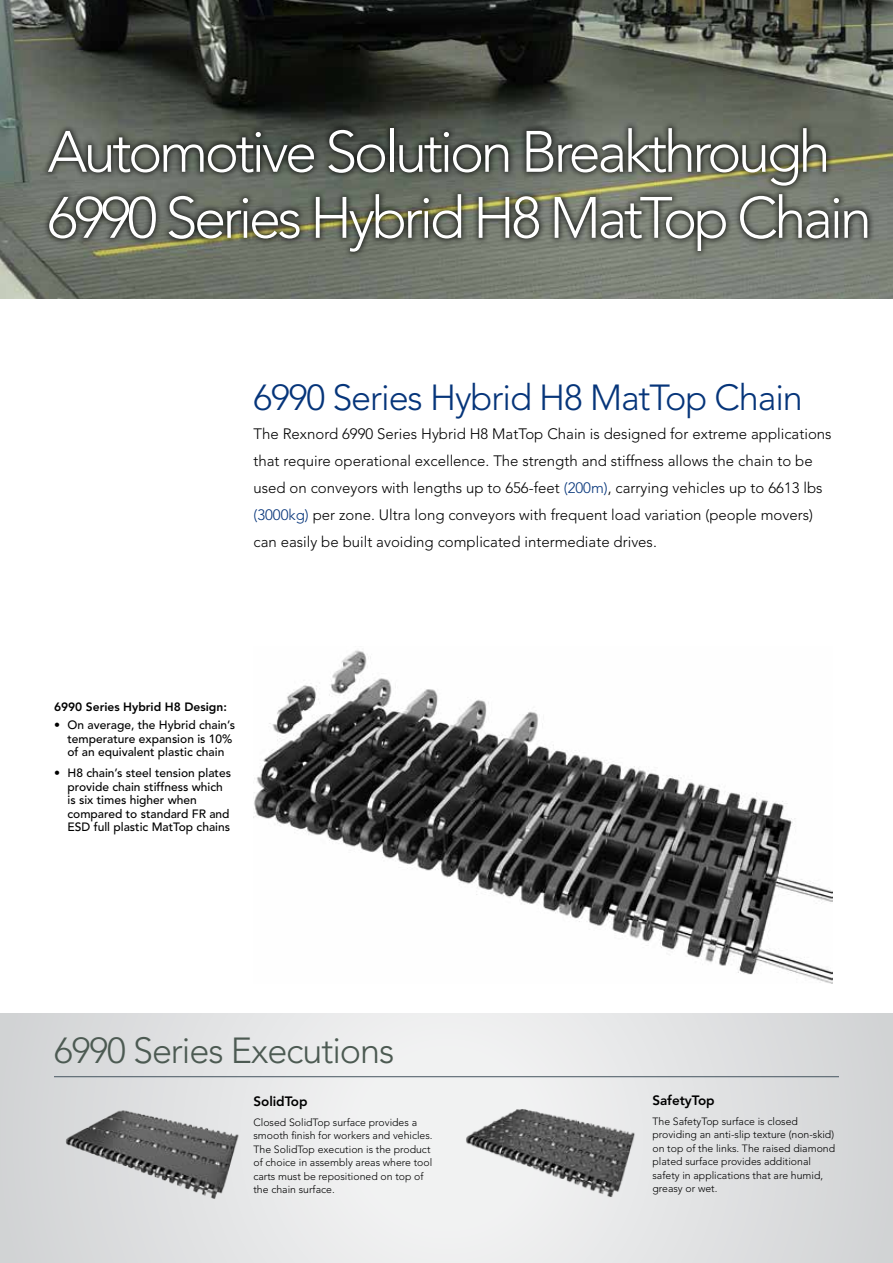
<style>
.page{position:relative;width:893px;height:1263px;background:#fff}
.page>*{position:absolute;margin:0;border:0;box-sizing:border-box;transform-origin:0 0}
.t1{font:300 57.75px/66px "Avenir LT Std";letter-spacing:-.06em;color:#fff}
.t2{font:300 36px "Avenir LT Std";letter-spacing:-.03em;color:#06357a}
.t3{font:300 36px "Avenir LT Std";letter-spacing:-.03em;color:#4c5a52}
.t4{font:300 15px/27px "Avenir LT Std";color:#000}
.t5{font:800 13.5px "Avenir LT Std";letter-spacing:-.005em;color:#000}
.t6{font:500 12px/13.5px "Avenir LT Std";color:#000}
.t7{font:800 12px "Avenir LT Std";color:#000}
.t8{font:300 10.5px/13.5px "Avenir LT Std";color:#000}
.s1{color:#06357a}
</style>
<div class="page">
<svg style="left:0;top:1013px;width:893px;height:250px"></svg>
<img style="left:0;top:0;width:893px;height:298px">
<img style="left:54px;top:1096px;width:187px;height:114px">
<img style="left:453px;top:1094px;width:187px;height:114px">
<div style="left:41px;top:121px;width:833px;height:137px;background:#000;opacity:.75"></div>
<hr style="left:54px;top:1076px;width:785px;height:1px;background:#455560">
<img style="left:253px;top:650px;width:579px;height:333px">
<h1 class="t1" style="left:48px;top:119px;width:826px">Automotive Solution Breakthrough<br>6990 Series Hybrid H8 MatTop Chain</h1>
<h2 class="t2" style="left:253px;top:376px;width:551px">6990 Series Hybrid H8 MatTop Chain</h2>
<p class="t4" style="left:253px;top:420px;width:580px">The Rexnord 6990 Series Hybrid H8 MatTop Chain is designed for extreme applications that require operational excellence. The strength and stiffness allows the chain to be used on conveyors with lengths up to 656-feet <span class="s1">(200m)</span>, carrying vehicles up to 6613 lbs <span class="s1">(3000kg)</span> per zone. Ultra long conveyors with frequent load variation (people movers) can easily be built avoiding complicated intermediate drives.</p>
<p class="t7" style="left:54px;top:700px;width:174px">6990 Series Hybrid H8 Design:</p>
<p class="t6" style="left:68px;top:719px;width:169px;text-indent:-14px">• On average, the Hybrid chain’s temperature expansion is 10% of an equivalent plastic chain</p>
<p class="t6" style="left:68px;top:767px;width:165px;text-indent:-14px">• H8 chain’s steel tension plates provide chain stiffness which is six times higher when compared to standard FR and<br>ESD full plastic MatTop chains</p>
<h2 class="t3" style="left:54px;top:1030px;width:342px">6990 Series Executions</h2>
<p class="t5" style="left:253px;top:1093px;width:56px">SolidTop</p>
<p class="t8" style="left:253px;top:1115px;width:181px">Closed SolidTop surface provides a smooth finish for workers and vehicles.<br>The SolidTop execution is the product of choice in assembly areas where tool carts must be repositioned on top of the chain surface.</p>
<p class="t5" style="left:652px;top:1092px;width:64px">SafetyTop</p>
<p class="t8" style="left:652px;top:1114px;width:184px">The SafetyTop surface is closed providing an anti-slip texture (non-skid) on top of the links. The raised diamond plated surface provides additional safety in applications that are humid, greasy or wet.</p>
</div>
